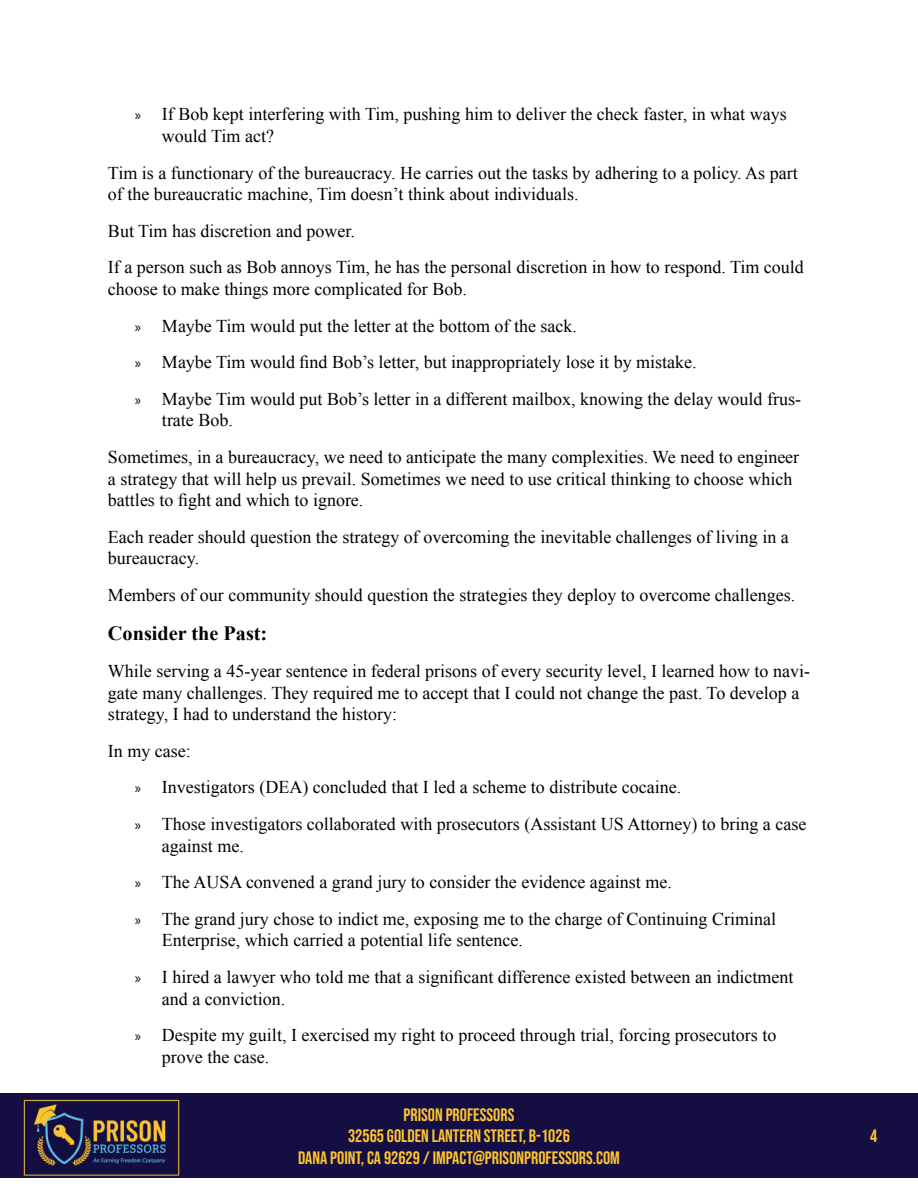
<style>
.page{position:relative;width:918px;height:1188px;background:#fff}
.page>*{position:absolute;margin:0;border:0;box-sizing:border-box;transform-origin:0 0}
.t1{font:700 20.25px "Times New Roman";color:#000}
.t2{font:18px/36.6px "Times New Roman";color:#000}
.t3{font:18px/21.6px "Bebas Neue";color:#fec530;text-align:center}
.s1{font-family:"Myriad Pro";font-size:15px}
</style>
<div class="page">
<div style="left:0;top:1093px;width:918px;height:85px;background:#150e43"></div>
<img style="left:22px;top:1098px;width:159px;height:78px">
<p class="t2" style="left:162px;top:105px;width:626px;line-height:21.6px;text-indent:-27px"><span class="s1">»</span> If Bob kept interfering with Tim, pushing him to deliver the check faster, in what ways would Tim act?</p>
<p class="t2" style="left:108px;top:163px;width:691px;line-height:21.6px">Tim is a functionary of the bureaucracy. He carries out the tasks by adhering to a policy. As part of the bureaucratic machine, Tim doesn’t think about individuals.</p>
<p class="t2" style="left:108px;top:214px;width:697px">But Tim has discretion and power.<br>If a person such as Bob annoys Tim, he has the personal discretion in how to respond. Tim could</p>
<p class="t2" style="left:135px;top:272px;width:668px;text-indent:-27px">choose to make things more complicated for Bob.<br><span class="s1">»</span> Maybe Tim would put the letter at the bottom of the sack.<br><span class="s1">»</span> Maybe Tim would find Bob’s letter, but inappropriately lose it by mistake.<br><span class="s1">»</span> Maybe Tim would put Bob’s letter in a different mailbox, knowing the delay would frus-</p>
<p class="t2" style="left:108px;top:404px;width:693px;text-indent:54px">trate Bob.<br>Sometimes, in a bureaucracy, we need to anticipate the many complexities. We need to engineer</p>
<p class="t2" style="left:108px;top:469px;width:686px;line-height:21.6px">a strategy that will help us prevail. Sometimes we need to use critical thinking to choose which battles to fight and which to ignore.</p>
<p class="t2" style="left:108px;top:528px;width:682px;line-height:21.6px">Each reader should question the strategy of overcoming the inevitable challenges of living in a bureaucracy.</p>
<p class="t2" style="left:108px;top:578px;width:689px">Members of our community should question the strategies they deploy to overcome challenges.</p>
<p class="t1" style="left:108px;top:627px;width:161px">Consider the Past:</p>
<p class="t2" style="left:108px;top:662px;width:704px;line-height:21.6px">While serving a 45-year sentence in federal prisons of every security level, I learned how to navi&shy;gate many challenges. They required me to accept that I could not change the past. To develop a strategy, I had to understand the history:</p>
<p class="t2" style="left:135px;top:734px;width:673px;text-indent:-27px">In my case:<br><span class="s1">»</span> Investigators (DEA) concluded that I led a scheme to distribute cocaine.<br><span class="s1">»</span> Those investigators collaborated with prosecutors (Assistant US Attorney) to bring a case</p>
<p class="t2" style="left:135px;top:829px;width:643px;text-indent:27px">against me.<br><span class="s1">»</span> The AUSA convened a grand jury to consider the evidence against me.<br><span class="s1">»</span> The grand jury chose to indict me, exposing me to the charge of Continuing Criminal</p>
<p class="t2" style="left:135px;top:924px;width:660px;text-indent:27px">Enterprise, which carried a potential life sentence.<br><span class="s1">»</span> I hired a lawyer who told me that a significant difference existed between an indictment</p>
<p class="t2" style="left:135px;top:982px;width:643px;text-indent:27px">and a conviction.<br><span class="s1">»</span> Despite my guilt, I exercised my right to proceed through trial, forcing prosecutors to</p>
<p class="t2" style="left:162px;top:1040px;width:109px">prove the case.</p>
<p class="t3" style="left:298px;top:1104px;width:324px">PRISON PROFESSORS<br>32565 GOLDEN LANTERN STREET, B-1026<br>DANA POINT, CA 92629 / IMPACT@PRISONPROFESSORS.COM</p>
<p class="t3" style="left:870px;top:1126px;width:9px">4</p>
</div>
